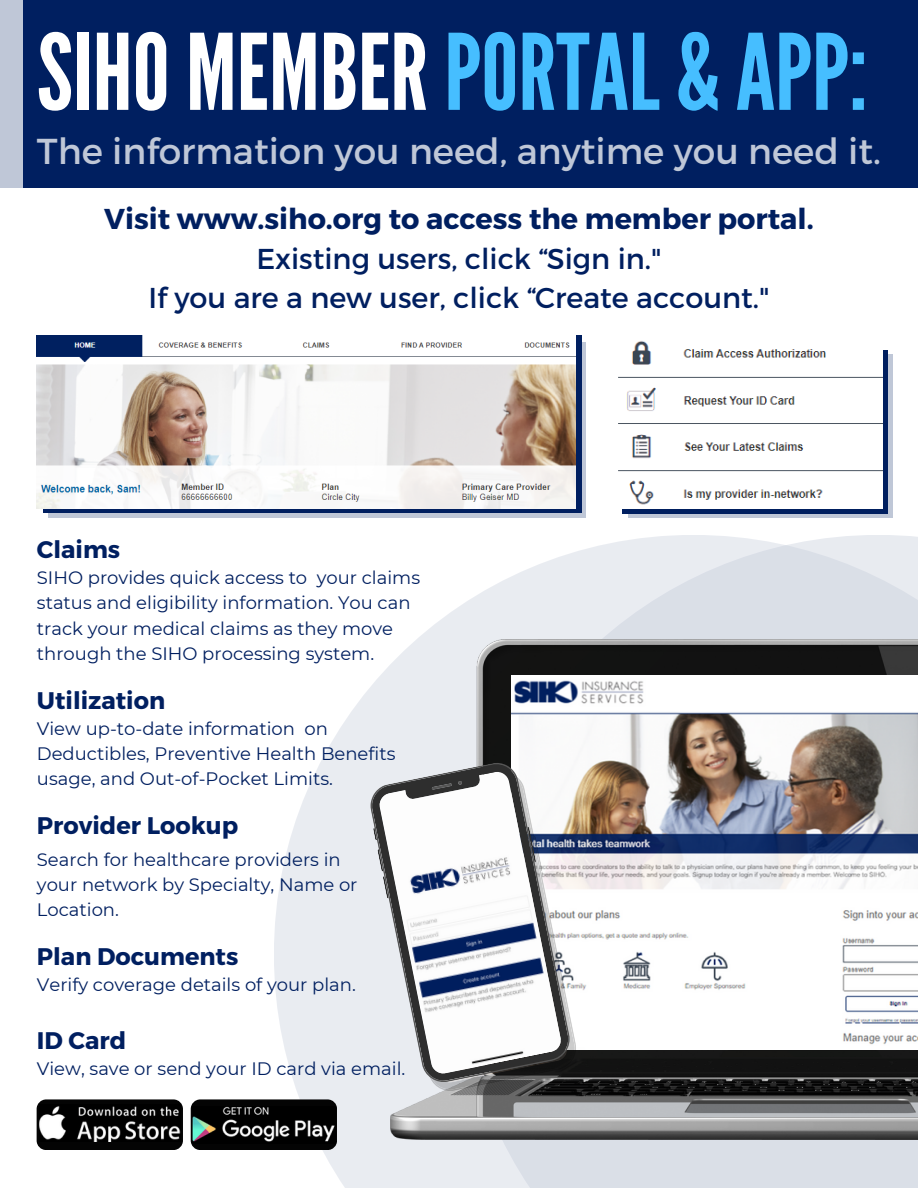
<style>
.page{position:relative;width:918px;height:1188px;background:#fff}
.page>*{position:absolute;margin:0;border:0;box-sizing:border-box;transform-origin:0 0}
.t1{font:105px "League Gothic";color:#46beff}
.t2{font:36px "Montserrat";color:#bfc7d7}
.t3{font:28.65px/39.3px "Montserrat";color:#001f60;text-align:center}
.t4{font:700 24px "Montserrat";color:#001f60}
.t5{font:18px/25px "Montserrat";color:#001f60}
.s1{color:#fff}
.s2{font-weight:700}
</style>
<div class="page">
<div style="left:0;top:0;width:918px;height:188px;background:#001f60"></div>
<div style="left:0;top:0;width:23px;height:188px;background:#bfc7d7"></div>
<svg style="left:274px;top:535px;width:644px;height:653px;fill:#e9ecf1"></svg>
<img style="left:390px;top:639px;width:528px;height:501px">
<img style="left:511px;top:675px;width:407px;height:375px">
<div style="left:628px;top:354px;width:264px;height:164px;background:linear-gradient(to right,#bfc7d7,#bfc7d7)"></div>
<div style="left:622px;top:350px;width:266px;height:163px;background:#001f60"></div>
<div style="left:48px;top:342px;width:538px;height:176px;background:#bfc7d7"></div>
<div style="left:44px;top:335px;width:538px;height:178px;background:#001f60"></div>
<img style="left:37px;top:335px;width:538px;height:174px">
<img style="left:618px;top:341px;width:264px;height:168px">
<svg style="left:377px;top:771px;width:201px;height:322px"></svg>
<svg style="left:370px;top:762px;width:202px;height:322px"></svg>
<div style="left:191px;top:1099px;width:146px;height:51px;background:#040404;border-radius:10px"></div>
<img style="left:192px;top:1107px;width:143px;height:35px">
<div style="left:37px;top:1099px;width:146px;height:51px;background:#040404;border-radius:10px"></div>
<img style="left:39px;top:1106px;width:141px;height:35px">
<p class="t1" style="left:37px;top:12px;width:832px"><span class="s1">SIHO MEMBER</span>PORTAL &amp; APP:</p>
<p class="t2" style="left:37px;top:128px;width:845px">The information you need, anytime you need it.</p>
<p class="t3" style="left:104px;top:198px;width:711px"><span class="s2">Visit www.siho.org to access the member portal.<br></span>Existing users, click “Sign in."<br>If you are a new user, click “Create account."</p>
<p class="t4" style="left:37px;top:534px;width:85px">Claims</p>
<p class="t5" style="left:37px;top:565px;width:385px">SIHO provides quick access to your claims status and eligibility information. You can track your medical claims as they move through the SIHO processing system.</p>
<p class="t4" style="left:37px;top:685px;width:130px">Utilization</p>
<h4 class="t5" style="left:37px;top:716px;width:360px">View up-to-date information on<br>Deductibles, Preventive Health Benefits usage, and Out-of-Pocket Limits.</h4>
<p class="t4" style="left:37px;top:810px;width:203px">Provider Lookup</p>
<p class="t5" style="left:37px;top:847px;width:322px">Search for healthcare providers in your network by Specialty, Name or<br>Location.</p>
<p class="t4" style="left:37px;top:941px;width:203px">Plan Documents</p>
<p class="t5" style="left:37px;top:972px;width:320px">Verify coverage details of your plan.</p>
<p class="t4" style="left:37px;top:1025px;width:91px">ID Card</p>
<p class="t5" style="left:37px;top:1056px;width:370px">View, save or send your ID card via email.</p>
</div>
